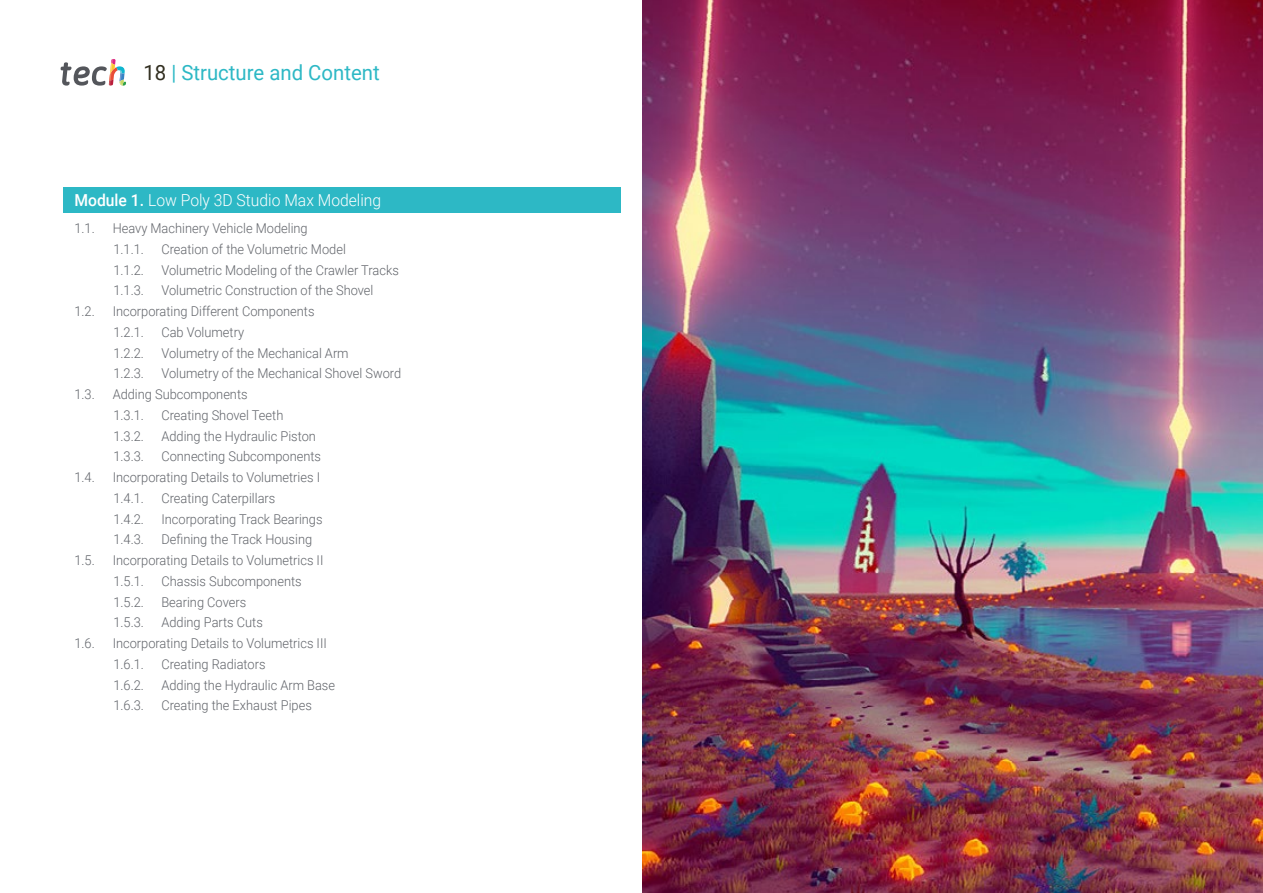
<style>
.page{position:relative;width:1263px;height:893px;background:#fff}
.page>*{position:absolute;margin:0;border:0;box-sizing:border-box;transform-origin:0 0}
.t1{font:21px "Roboto";color:#2db8c5}
.t2{font:300 16.5px "Roboto";color:#fff;scale:.95 1}
.t3{font:300 13.5px/20.7px "Roboto";color:#61646a;scale:.95 1}
.s1{color:#312e20}
.s2{font-weight:500}
</style>
<div class="page">
<div style="left:63px;top:187px;width:558px;height:25px;background:#2db8c5"></div>
<img style="left:642px;top:0;width:621px;height:893px">
<svg style="left:61px;top:59px;width:65px;height:27px"></svg>
<h1 class="t1" style="left:144px;top:57px;width:238px"><span class="s1">18</span> | Structure and Content</h1>
<p class="t2" style="left:74px;top:189px;width:324px"><span class="s2">Module 1.</span> Low Poly 3D Studio Max Modeling</p>
<p class="t3" style="left:74px;top:217px;width:23px">1.1.</p>
<p class="t3" style="left:113px;top:217px;width:207px">Heavy Machinery Vehicle Modeling<br>1.1.1.</p>
<p class="t3" style="left:161px;top:238px;width:196px">Creation of the Volumetric Model</p>
<p class="t3" style="left:113px;top:259px;width:34px">1.1.2.</p>
<p class="t3" style="left:161px;top:259px;width:251px">Volumetric Modeling of the Crawler Tracks</p>
<p class="t3" style="left:113px;top:280px;width:34px">1.1.3.</p>
<p class="t3" style="left:161px;top:280px;width:225px">Volumetric Construction of the Shovel</p>
<p class="t3" style="left:74px;top:300px;width:23px">1.2.</p>
<p class="t3" style="left:113px;top:300px;width:214px">Incorporating Different Components<br>1.2.1.</p>
<p class="t3" style="left:161px;top:321px;width:89px">Cab Volumetry</p>
<p class="t3" style="left:113px;top:342px;width:34px">1.2.2.</p>
<p class="t3" style="left:161px;top:342px;width:199px">Volumetry of the Mechanical Arm</p>
<p class="t3" style="left:113px;top:363px;width:34px">1.2.3.</p>
<p class="t3" style="left:161px;top:363px;width:254px">Volumetry of the Mechanical Shovel Sword</p>
<p class="t3" style="left:74px;top:383px;width:23px">1.3.</p>
<p class="t3" style="left:113px;top:383px;width:144px">Adding Subcomponents<br>1.3.1.</p>
<p class="t3" style="left:161px;top:404px;width:130px">Creating Shovel Teeth</p>
<p class="t3" style="left:113px;top:425px;width:34px">1.3.2.</p>
<p class="t3" style="left:161px;top:425px;width:164px">Adding the Hydraulic Piston</p>
<p class="t3" style="left:113px;top:446px;width:34px">1.3.3.</p>
<p class="t3" style="left:161px;top:446px;width:169px">Connecting Subcomponents</p>
<p class="t3" style="left:74px;top:466px;width:23px">1.4.</p>
<p class="t3" style="left:113px;top:466px;width:220px">Incorporating Details to Volumetries I<br>1.4.1.</p>
<p class="t3" style="left:161px;top:487px;width:121px">Creating Caterpillars</p>
<p class="t3" style="left:113px;top:508px;width:34px">1.4.2.</p>
<p class="t3" style="left:161px;top:508px;width:171px">Incorporating Track Bearings</p>
<p class="t3" style="left:113px;top:529px;width:34px">1.4.3.</p>
<p class="t3" style="left:161px;top:529px;width:160px">Defining the Track Housing</p>
<p class="t3" style="left:74px;top:549px;width:23px">1.5.</p>
<p class="t3" style="left:113px;top:549px;width:223px">Incorporating Details to Volumetrics II<br>1.5.1.</p>
<p class="t3" style="left:161px;top:570px;width:149px">Chassis Subcomponents</p>
<p class="t3" style="left:113px;top:591px;width:34px">1.5.2.</p>
<p class="t3" style="left:161px;top:591px;width:91px">Bearing Covers</p>
<p class="t3" style="left:113px;top:612px;width:34px">1.5.3.</p>
<p class="t3" style="left:161px;top:612px;width:108px">Adding Parts Cuts</p>
<p class="t3" style="left:74px;top:632px;width:23px">1.6.</p>
<p class="t3" style="left:113px;top:632px;width:227px">Incorporating Details to Volumetrics III<br>1.6.1.</p>
<p class="t3" style="left:161px;top:653px;width:111px">Creating Radiators</p>
<p class="t3" style="left:113px;top:674px;width:34px">1.6.2.</p>
<p class="t3" style="left:161px;top:674px;width:184px">Adding the Hydraulic Arm Base</p>
<p class="t3" style="left:113px;top:695px;width:34px">1.6.3.</p>
<p class="t3" style="left:161px;top:695px;width:160px">Creating the Exhaust Pipes</p>
</div>
